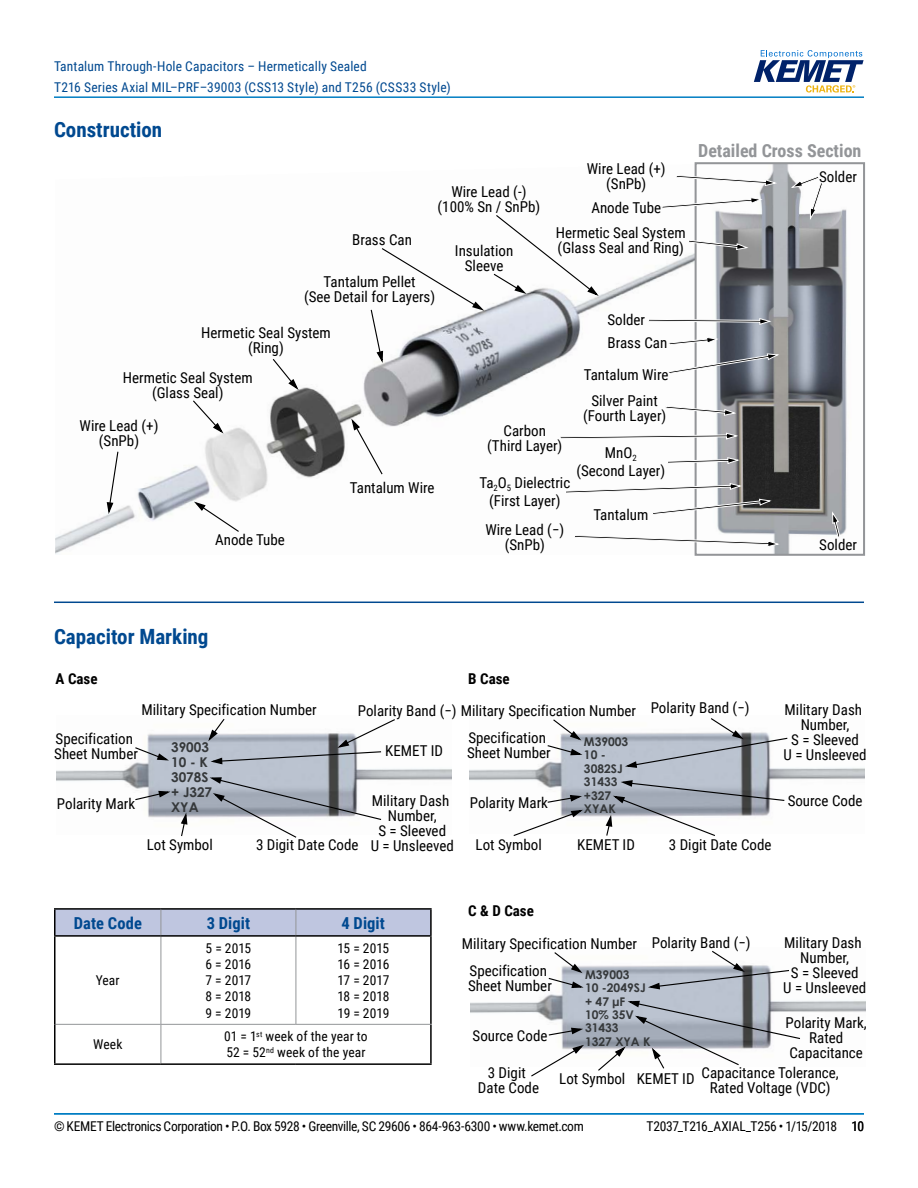
<style>
.page{position:relative;width:918px;height:1188px;background:#fff}
.page>*{position:absolute;margin:0;border:0;box-sizing:border-box;transform-origin:0 0}
.t1{font:700 21px "Roboto Condensed";color:#004990}
.t2{font:700 18px "Roboto Condensed";color:#939598}
.t3{font:700 16.5px "Roboto Condensed";letter-spacing:.005em;color:#004990}
.t4{font:15px/15px "Roboto Condensed";color:#000;text-align:center}
.t5{font:700 15px "Roboto Condensed";color:#000}
.t6{font:13.5px/16.2px "Roboto Condensed";letter-spacing:-.02em;color:#000;text-align:justify}
.t7{font:13.5px/21px "Roboto Condensed";letter-spacing:.015em;color:#004990}
.t8{font:13.5px/16.2px "Roboto Condensed";letter-spacing:.01em;color:#000}
.t9{font:700 13.5px/15px "Century Gothic";color:#35383a}
.t10{font:700 12px/13.5px "Century Gothic";color:#35383a}
</style>
<div class="page">
<hr style="left:54px;top:1113px;width:810px;height:2px;background:#007dc3">
<hr style="left:54px;top:96px;width:810px;height:2px;background:#007dc3">
<svg style="left:754px;top:50px;width:110px;height:43px"></svg>
<hr style="left:54px;top:602px;width:810px;height:1px;background:#004990">
<img style="left:55px;top:164px;width:640px;height:391px">
<img style="left:715px;top:165px;width:132px;height:388px">
<div style="left:695px;top:162px;width:170px;height:394px;border:2px solid #939598"></div>
<svg style="left:559px;top:432px;width:180px;height:8px"></svg>
<svg style="left:667px;top:457px;width:74px;height:7px"></svg>
<svg style="left:665px;top:405px;width:72px;height:11px"></svg>
<svg style="left:832px;top:510px;width:9px;height:28px"></svg>
<svg style="left:565px;top:483px;width:207px;height:32px"></svg>
<svg style="left:648px;top:318px;width:124px;height:7px"></svg>
<svg style="left:790px;top:175px;width:34px;height:46px"></svg>
<svg style="left:688px;top:239px;width:61px;height:11px"></svg>
<svg style="left:675px;top:175px;width:103px;height:11px"></svg>
<svg style="left:661px;top:197px;width:103px;height:12px"></svg>
<svg style="left:668px;top:336px;width:52px;height:10px"></svg>
<svg style="left:668px;top:353px;width:112px;height:21px"></svg>
<svg style="left:574px;top:535px;width:207px;height:13px"></svg>
<svg style="left:350px;top:416px;width:34px;height:60px"></svg>
<svg style="left:106px;top:450px;width:13px;height:67px"></svg>
<svg style="left:192px;top:500px;width:48px;height:33px"></svg>
<svg style="left:272px;top:358px;width:28px;height:34px"></svg>
<svg style="left:192px;top:399px;width:33px;height:36px"></svg>
<svg style="left:492px;top:214px;width:109px;height:84px"></svg>
<svg style="left:370px;top:247px;width:114px;height:119px"></svg>
<img style="left:56px;top:733px;width:396px;height:85px">
<svg style="left:134px;top:746px;width:38px;height:15px"></svg>
<svg style="left:134px;top:790px;width:39px;height:11px"></svg>
<svg style="left:207px;top:776px;width:175px;height:62px"></svg>
<svg style="left:180px;top:810px;width:8px;height:27px"></svg>
<svg style="left:207px;top:718px;width:189px;height:47px"></svg>
<img style="left:469px;top:733px;width:396px;height:84px">
<svg style="left:546px;top:719px;width:39px;height:37px"></svg>
<svg style="left:622px;top:718px;width:167px;height:51px"></svg>
<svg style="left:512px;top:794px;width:73px;height:42px"></svg>
<svg style="left:605px;top:779px;width:181px;height:57px"></svg>
<img style="left:470px;top:965px;width:396px;height:85px">
<svg style="left:547px;top:952px;width:39px;height:37px"></svg>
<svg style="left:548px;top:1027px;width:38px;height:9px"></svg>
<svg style="left:645px;top:950px;width:145px;height:40px"></svg>
<svg style="left:597px;top:1000px;width:204px;height:71px"></svg>
<svg style="left:530px;top:1043px;width:56px;height:34px"></svg>
<hr style="left:161px;top:937px;width:1px;height:87px;background:#939598">
<hr style="left:296px;top:937px;width:1px;height:87px;background:#939598">
<hr style="left:56px;top:1024px;width:105px;height:1px;background:#939598">
<hr style="left:54px;top:937px;width:2px;height:87px;background:#000">
<hr style="left:430px;top:937px;width:2px;height:87px;background:#000">
<hr style="left:54px;top:1024px;width:2px;height:39px;background:#000">
<hr style="left:54px;top:1063px;width:107px;height:2px;background:#000">
<hr style="left:54px;top:908px;width:107px;height:2px;background:#000">
<hr style="left:54px;top:910px;width:2px;height:25px;background:#000">
<hr style="left:161px;top:908px;width:135px;height:2px;background:#000">
<hr style="left:296px;top:908px;width:136px;height:2px;background:#000">
<hr style="left:430px;top:910px;width:2px;height:25px;background:#000">
<hr style="left:54px;top:935px;width:107px;height:2px;background:#000">
<hr style="left:161px;top:935px;width:135px;height:2px;background:#000">
<hr style="left:296px;top:935px;width:136px;height:2px;background:#000">
<svg style="left:55px;top:909px;width:376px;height:27px;background:#b3bad2"></svg>
<hr style="left:161px;top:1024px;width:135px;height:1px;background:#939598">
<hr style="left:161px;top:1025px;width:1px;height:38px;background:#939598">
<hr style="left:296px;top:1024px;width:136px;height:1px;background:#939598">
<hr style="left:430px;top:1025px;width:2px;height:38px;background:#000">
<hr style="left:161px;top:1063px;width:135px;height:2px;background:#000">
<hr style="left:296px;top:1063px;width:136px;height:2px;background:#000">
<p class="t7" style="left:54px;top:55px;width:398px">Tantalum Through-Hole Capacitors – Hermetically Sealed<br>T216 Series Axial MIL–PRF–39003 (CSS13 Style) and T256 (CSS33 Style)</p>
<h1 class="t1" style="left:54px;top:115px;width:110px">Construction</h1>
<p class="t4" style="left:352px;top:231px;width:61px">Brass Can</p>
<p class="t4" style="left:438px;top:184px;width:104px">Wire Lead (-) (100% Sn / SnPb)</p>
<p class="t4" style="left:455px;top:242px;width:60px">Insulation<br>Sleeve</p>
<p class="t4" style="left:304px;top:274px;width:133px">Tantalum Pellet<br>(See Detail for Layers)</p>
<p class="t4" style="left:201px;top:325px;width:131px">Hermetic Seal System (Ring)</p>
<p class="t4" style="left:587px;top:161px;width:80px">Wire Lead (+) (SnPb)</p>
<p class="t4" style="left:556px;top:194px;width:131px;line-height:25px;text-align:left;text-indent:36px">Anode Tube<br>Hermetic Seal System</p>
<p class="t4" style="left:558px;top:239px;width:128px">(Glass Seal and Ring)</p>
<p class="t4" style="left:607px;top:311px;width:39px">Solder</p>
<p class="t4" style="left:608px;top:335px;width:61px">Brass Can</p>
<p class="t4" style="left:123px;top:369px;width:131px">Hermetic Seal System (Glass Seal)</p>
<p class="t4" style="left:80px;top:418px;width:80px">Wire Lead (+) (SnPb)</p>
<p class="t4" style="left:215px;top:532px;width:71px">Anode Tube</p>
<p class="t4" style="left:350px;top:480px;width:86px">Tantalum Wire</p>
<p class="t4" style="left:584px;top:366px;width:86px">Tantalum Wire</p>
<p class="t4" style="left:583px;top:392px;width:85px">Silver Paint (Fourth Layer)</p>
<p class="t4" style="left:576px;top:443px;width:90px;line-height:18px">MnO<sub>2<br></sub>(Second Layer)</p>
<p class="t4" style="left:487px;top:423px;width:77px">Carbon (Third Layer)</p>
<p class="t4" style="left:479px;top:473px;width:92px;line-height:18px">Ta<sub>2</sub>O<sub>5</sub> Dielectric (First Layer)</p>
<p class="t4" style="left:593px;top:507px;width:56px">Tantalum</p>
<p class="t4" style="left:485px;top:521px;width:80px">Wire Lead (−) (SnPb)</p>
<p class="t2" style="left:698px;top:138px;width:165px">Detailed Cross Section</p>
<p class="t4" style="left:819px;top:168px;width:39px">Solder</p>
<p class="t4" style="left:819px;top:537px;width:39px">Solder</p>
<h1 class="t1" style="left:54px;top:621px;width:156px">Capacitor Marking</h1>
<p class="t5" style="left:56px;top:668px;width:44px">A Case</p>
<p class="t5" style="left:468px;top:668px;width:43px">B Case</p>
<p class="t4" style="left:651px;top:700px;width:100px">Polarity Band (−)</p>
<p class="t4" style="left:358px;top:702px;width:280px">Polarity Band (−) Military Specification Number</p>
<p class="t10" style="left:584px;top:734px;width:46px">M39003<br>10 -<br>3082SJ<br>31433 +327<br>XYAK</p>
<p class="t4" style="left:141px;top:702px;width:177px">Military Specification Number</p>
<p class="t4" style="left:467px;top:730px;width:85px;text-align:left">Specification<br>Sheet Number</p>
<p class="t4" style="left:54px;top:731px;width:85px;text-align:left">Specification<br>Sheet Number</p>
<p class="t9" style="left:171px;top:739px;width:43px">39003<br>10 - K<br>3078S + J327<br>XYA</p>
<p class="t4" style="left:385px;top:743px;width:59px">KEMET ID</p>
<p class="t4" style="left:371px;top:792px;width:85px">Military Dash<br>Number,<br>S = Sleeved<br>U = Unsleeved</p>
<p class="t4" style="left:470px;top:795px;width:80px">Polarity Mark</p>
<p class="t4" style="left:476px;top:836px;width:68px">Lot Symbol</p>
<p class="t4" style="left:669px;top:836px;width:104px">3 Digit Date Code</p>
<p class="t4" style="left:57px;top:795px;width:80px">Polarity Mark</p>
<p class="t4" style="left:577px;top:836px;width:59px">KEMET ID</p>
<p class="t4" style="left:147px;top:837px;width:68px">Lot Symbol</p>
<p class="t4" style="left:256px;top:837px;width:104px">3 Digit Date Code</p>
<p class="t4" style="left:784px;top:702px;width:85px">Military Dash<br>Number,<br>S = Sleeved<br>U = Unsleeved</p>
<p class="t4" style="left:788px;top:792px;width:76px">Source Code</p>
<p class="t3" style="left:74px;top:911px;width:70px">Date Code</p>
<p class="t3" style="left:207px;top:911px;width:45px">3 Digit</p>
<p class="t3" style="left:342px;top:911px;width:45px">4 Digit</p>
<p class="t5" style="left:468px;top:900px;width:67px">C &amp; D Case</p>
<p class="t6" style="left:96px;top:972px;width:25px">Year</p>
<p class="t6" style="left:206px;top:939px;width:47px">5 = 2015<br>6 = 2016<br>7 = 2017<br>8 = 2018<br>9 = 2019</p>
<p class="t6" style="left:337px;top:939px;width:54px">15 = 2015<br>16 = 2016<br>17 = 2017<br>18 = 2018<br>19 = 2019</p>
<p class="t6" style="left:93px;top:1036px;width:31px">Week</p>
<p class="t8" style="left:224px;top:1028px;width:145px">01 = 1<sup>st</sup> week of the year to<br>52 = 52<sup>nd</sup> week of the year</p>
<p class="t4" style="left:652px;top:934px;width:100px">Polarity Band (−)</p>
<p class="t4" style="left:783px;top:934px;width:85px">Military Dash<br>Number,<br>S = Sleeved<br>U = Unsleeved</p>
<p class="t4" style="left:470px;top:929px;width:169px;line-height:27.5px;text-align:left;text-indent:-8px">Military Specification Number<br>Specification</p>
<p class="t4" style="left:468px;top:978px;width:85px">Sheet Number</p>
<p class="t10" style="left:585px;top:967px;width:67px">M39003<br>10 -2049SJ + 47 µF<br>10% 35V<br>31433<br>1327 XYA K</p>
<p class="t4" style="left:786px;top:1015px;width:83px">Polarity Mark,<br>Rated<br>Capacitance</p>
<p class="t4" style="left:702px;top:1065px;width:139px">Capacitance Tolerance,<br>Rated Voltage (VDC)</p>
<p class="t4" style="left:473px;top:1027px;width:76px">Source Code</p>
<p class="t4" style="left:478px;top:1065px;width:63px">3 Digit<br>Date Code</p>
<p class="t4" style="left:559px;top:1070px;width:68px">Lot Symbol</p>
<p class="t4" style="left:637px;top:1070px;width:59px">KEMET ID</p>
<p class="t6" style="left:54px;top:1117px;width:531px">© KEMET Electronics Corporation • P.O. Box 5928 • Greenville, SC 29606 • 864-963-6300 • www.kemet.com</p>
<p class="t6" style="left:647px;top:1117px;width:219px">T2037_T216_AXIAL_T256 • 1/15/2018 10</p>
</div>
